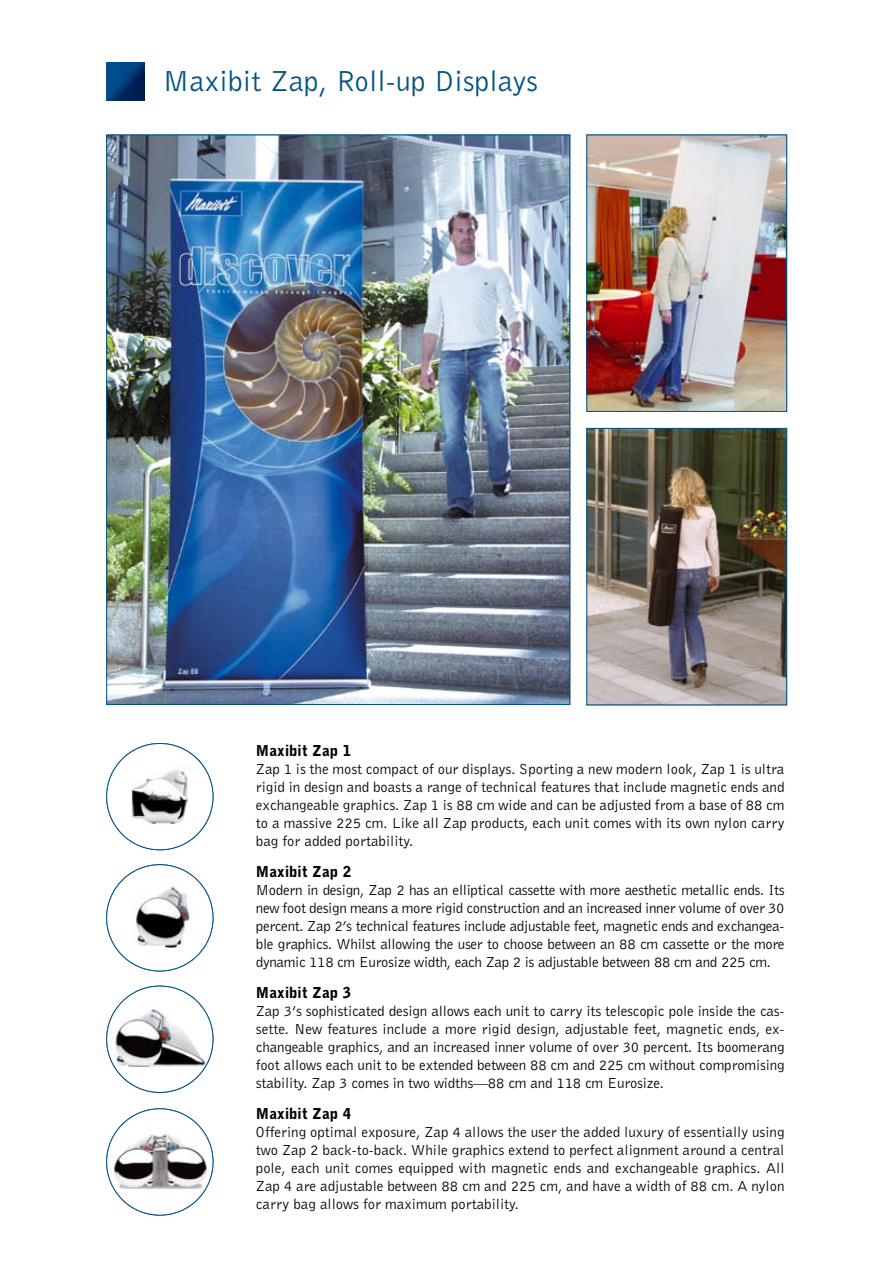
<style>
.page{position:relative;width:893px;height:1263px;background:#fff}
.page>*{position:absolute;margin:0;border:0;box-sizing:border-box;transform-origin:0 0}
.t1{font:30px "Bell Gothic BT";color:#005382}
.t2{font:15px/18px "Bell Gothic BT";letter-spacing:-.005em;color:#000;text-align:justify}
.t3{font:900 15px "Bell Gothic BT";letter-spacing:.015em;color:#000}
</style>
<div class="page">
<img style="left:108px;top:137px;width:460px;height:566px">
<img style="left:112px;top:1003px;width:97px;height:67px">
<img style="left:112px;top:1126px;width:98px;height:67px">
<img style="left:589px;top:430px;width:196px;height:273px">
<img style="left:589px;top:137px;width:196px;height:273px">
<svg style="left:106px;top:63px;width:39px;height:38px"></svg>
<svg style="left:107px;top:986px;width:106px;height:106px"></svg>
<svg style="left:107px;top:1109px;width:106px;height:106px"></svg>
<svg style="left:107px;top:743px;width:106px;height:107px"></svg>
<svg style="left:107px;top:865px;width:106px;height:106px"></svg>
<div style="left:587px;top:428px;width:200px;height:277px;border:1px solid #005382"></div>
<div style="left:587px;top:135px;width:200px;height:277px;border:1px solid #005382"></div>
<h1 class="t1" style="left:163px;top:63px;width:376px">Maxibit Zap, Roll-up Displays</h1>
<p class="t3" style="left:256px;top:741px;width:97px">Maxibit Zap 1</p>
<p class="t2" style="left:256px;top:760px;width:530px">Zap 1 is the most compact of our displays. Sporting a new modern look, Zap 1 is ultra rigid in design and boasts a range of technical features that include magnetic ends and exchangeable graphics. Zap 1 is 88 cm wide and can be adjusted from a base of 88 cm to a massive 225 cm. Like all Zap products, each unit comes with its own nylon carry bag for added portability.</p>
<p class="t3" style="left:256px;top:862px;width:97px">Maxibit Zap 2</p>
<p class="t2" style="left:256px;top:881px;width:530px">Modern in design, Zap 2 has an elliptical cassette with more aesthetic metallic ends. Its new foot design means a more rigid construction and an increased inner volume of over 30 percent. Zap 2’s technical features include adjustable feet, magnetic ends and exchangea&shy;ble graphics. Whilst allowing the user to choose between an 88 cm cassette or the more dynamic 118 cm Eurosize width, each Zap 2 is adjustable between 88 cm and 225 cm.</p>
<p class="t3" style="left:256px;top:983px;width:97px">Maxibit Zap 3</p>
<p class="t2" style="left:256px;top:1001px;width:530px">Zap 3’s sophisticated design allows each unit to carry its telescopic pole inside the cas&shy;sette. New features include a more rigid design, adjustable feet, magnetic ends, ex&shy;changeable graphics, and an increased inner volume of over 30 percent. Its boomerang foot allows each unit to be extended between 88 cm and 225 cm without compromising stability. Zap 3 comes in two widths—88 cm and 118 cm Eurosize.</p>
<p class="t3" style="left:256px;top:1104px;width:97px">Maxibit Zap 4</p>
<p class="t2" style="left:256px;top:1122px;width:530px">Offering optimal exposure, Zap 4 allows the user the added luxury of essentially using two Zap 2 back-to-back. While graphics extend to perfect alignment around a central pole, each unit comes equipped with magnetic ends and exchangeable graphics. All Zap 4 are adjustable between 88 cm and 225 cm, and have a width of 88 cm. A nylon carry bag allows for maximum portability.</p>
</div>
